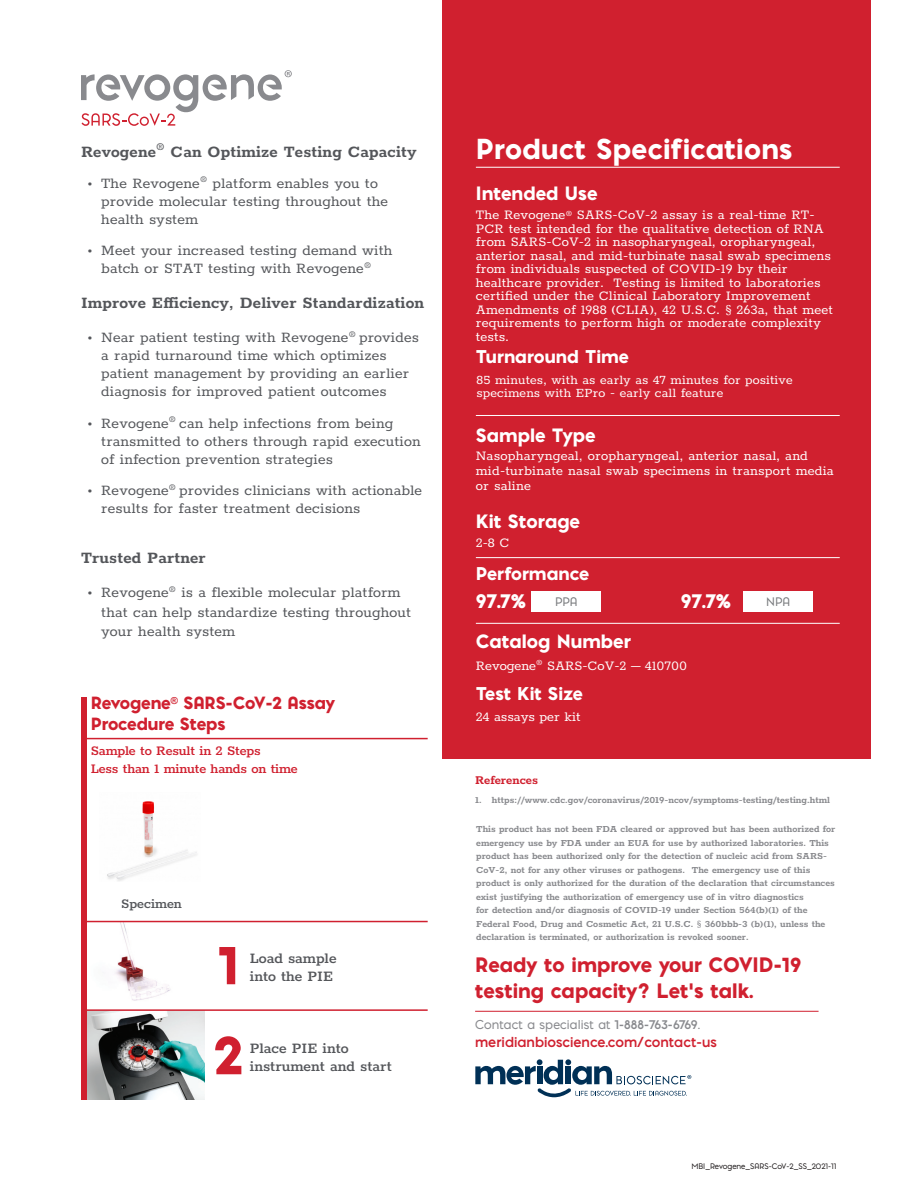
<style>
.page{position:relative;width:918px;height:1188px;background:#fff}
.page>*{position:absolute;margin:0;border:0;box-sizing:border-box;transform-origin:0 0}
.Body_Copy{font:900 51px "Pontiac";color:#d0202f}
.t1{font:900 27px "Pontiac";letter-spacing:.01em;color:#fff}
.t2{font:900 19.5px/25.5px "Pontiac";color:#d0202f}
.Body_Copy-2{font:900 18.75px "Pontiac";color:#fff}
.t3{font:700 18px "Rokkitt";letter-spacing:.01em;color:#54565a}
.Body_Copy-3{font:900 18px "Pontiac";color:#fff}
.Body_Copy-4{font:900 17.25px "Pontiac";color:#fff}
.t4{font:16.5px/18px "Rokkitt";letter-spacing:.01em;color:#54565a}
.Body_Copy-5{font:600 16.5px "Rokkitt";color:#54565a}
.t5{font:900 16.5px "Pontiac";letter-spacing:-.01em;color:#d0202f}
.t6{font:15px/13.5px "Rokkitt";letter-spacing:.01em;color:#fff}
.t7{font:600 15px "Rokkitt";letter-spacing:-.01em;color:#d0202f}
.Body_Copy-6{font:600 15px "Rokkitt";color:#54565a}
.t8{font:14.4px/12.9px "Rokkitt";letter-spacing:.01em;color:#fff}
.Body_Subhead{font:700 13.5px "Pontiac";color:#d0202f}
.Legal_header{font:700 13.5px "Rokkitt";color:#d0202f}
.t9{font:12px "Pontiac";letter-spacing:.01em;color:#898a8e}
.t10{font:11.55px "Pontiac";color:#787a7d}
.Legal_2{font:700 10.5px/13.5px "Rokkitt";color:#898a8e}
.t11{font:7.5px "Pontiac";color:#231f20}
.s1{font-weight:700}
</style>
<div class="page">
<div style="left:442px;top:0;width:429px;height:758px;background:#d0202f"></div>
<svg style="left:81px;top:70px;width:211px;height:56px"></svg>
<svg style="left:475px;top:1059px;width:216px;height:38px"></svg>
<hr style="left:475px;top:1011px;width:344px;height:1px;background:#d0202f">
<img style="left:107px;top:801px;width:90px;height:80px">
<hr style="left:84px;top:738px;width:344px;height:1px;background:#d0202f">
<img style="left:87px;top:922px;width:117px;height:79px">
<img style="left:87px;top:1011px;width:117px;height:88px">
<hr style="left:84px;top:921px;width:344px;height:1px;background:#d0202f">
<hr style="left:84px;top:1009px;width:344px;height:2px;background:#d0202f">
<div style="left:81px;top:697px;width:6px;height:402px;background:#d0202f"></div>
<hr style="left:476px;top:167px;width:364px;height:1px;background:#fff">
<hr style="left:476px;top:415px;width:364px;height:1px;background:#fff">
<hr style="left:476px;top:557px;width:364px;height:1px;background:#fff">
<hr style="left:476px;top:623px;width:364px;height:1px;background:#fff">
<div style="left:743px;top:591px;width:70px;height:21px;background:#fff"></div>
<div style="left:531px;top:591px;width:70px;height:21px;background:#fff"></div>
<p class="t3" style="left:81px;top:138px;width:337px">Revogene<sup>®</sup> Can Optimize Testing Capacity</p>
<p class="t4" style="left:101px;top:173px;width:289px;text-indent:-14px">• The Revogene<sup>®</sup> platform enables you to provide molecular testing throughout the health system</p>
<p class="t4" style="left:88px;top:240px;width:306px;text-align:center">• Meet your increased testing demand with batch or STAT testing with Revogene<sup>®</sup></p>
<p class="t3" style="left:81px;top:289px;width:345px">Improve Efficiency, Deliver Standardization</p>
<p class="t4" style="left:101px;top:327px;width:319px;text-indent:-14px">• Near patient testing with Revogene<sup>®</sup> provides a rapid turnaround time which optimizes patient management by providing an earlier diagnosis for improved patient outcomes</p>
<p class="t4" style="left:101px;top:413px;width:321px;text-indent:-14px">• Revogene<sup>®</sup> can help infections from being transmitted to others through rapid execution of infection prevention strategies</p>
<p class="t4" style="left:101px;top:480px;width:322px;text-indent:-14px">• Revogene<sup>®</sup> provides clinicians with actionable results for faster treatment decisions</p>
<p class="t3" style="left:81px;top:544px;width:126px">Trusted Partner</p>
<p class="t4" style="left:101px;top:582px;width:311px;line-height:19.5px;text-indent:-14px">• Revogene<sup>®</sup> is a flexible molecular platform that can help standardize testing throughout your health system</p>
<p class="t5" style="left:91px;top:691px;width:246px">Revogene<sup>®</sup> SARS-CoV-2 Assay</p>
<p class="t5" style="left:91px;top:711px;width:136px">Procedure Steps</p>
<p class="t7" style="left:91px;top:740px;width:171px">Sample to Result in 2 Steps</p>
<p class="t7" style="left:91px;top:758px;width:209px">Less than 1 minute hands on time</p>
<p class="Body_Copy-6" style="left:121px;top:893px;width:62px">Specimen</p>
<p class="Body_Copy" style="left:218px;top:926px;width:22px">1</p>
<p class="Body_Copy-5" style="left:250px;top:946px;width:88px">Load sample</p>
<p class="Body_Copy-5" style="left:250px;top:964px;width:85px">into the PIE</p>
<p class="Body_Copy" style="left:214px;top:1016px;width:31px">2</p>
<p class="Body_Copy-5" style="left:250px;top:1037px;width:100px">Place PIE into</p>
<p class="Body_Copy-5" style="left:250px;top:1055px;width:143px">instrument and start</p>
<p class="t1" style="left:476px;top:128px;width:318px">Product Specifications</p>
<p class="Body_Copy-3" style="left:476px;top:179px;width:123px">Intended Use</p>
<p class="t6" style="left:476px;top:207px;width:359px">The Revogene<sup>®</sup> SARS-CoV-2 assay is a real-time RT-PCR test intended for the qualitative detection of RNA from SARS-CoV-2 in nasopharyngeal, oropharyngeal, anterior nasal, and mid-turbinate nasal swab specimens from individuals suspected of COVID-19 by their healthcare provider. Testing is limited to laboratories certified under the Clinical Laboratory Improvement Amendments of 1988 (CLIA), 42 U.S.C. § 263a, that meet requirements to perform high or moderate complexity tests.</p>
<p class="Body_Copy-4" style="left:476px;top:344px;width:155px">Turnaround Time</p>
<p class="t8" style="left:477px;top:373px;width:318px">85 minutes, with as early as 47 minutes for positive specimens with EPro - early call feature</p>
<p class="Body_Copy-3" style="left:476px;top:422px;width:121px">Sample Type</p>
<p class="t6" style="left:476px;top:447px;width:359px;line-height:15px">Nasopharyngeal, oropharyngeal, anterior nasal, and mid-turbinate nasal swab specimens in transport media or saline</p>
<p class="Body_Copy-3" style="left:476px;top:508px;width:106px">Kit Storage</p>
<p class="t6" style="left:476px;top:535px;width:35px">2-8 C</p>
<p class="Body_Copy-4" style="left:476px;top:561px;width:115px">Performance</p>
<p class="Body_Copy-2" style="left:476px;top:587px;width:51px">97.7%</p>
<p class="t10" style="left:555px;top:593px;width:24px">PPA</p>
<p class="Body_Copy-2" style="left:681px;top:587px;width:51px">97.7%</p>
<p class="t10" style="left:766px;top:593px;width:26px">NPA</p>
<p class="Body_Copy-3" style="left:476px;top:627px;width:157px">Catalog Number</p>
<p class="t6" style="left:476px;top:658px;width:213px">Revogene<sup>®</sup> SARS-CoV-2 – 410700</p>
<p class="Body_Copy-4" style="left:476px;top:680px;width:109px">Test Kit Size</p>
<p class="t6" style="left:476px;top:709px;width:106px">24 assays per kit</p>
<p class="Legal_header" style="left:475px;top:770px;width:64px">References</p>
<p class="Legal_2" style="left:475px;top:792px;width:356px">1. https://www.cdc.gov/coronavirus/2019-ncov/symptoms-testing/testing.html</p>
<p class="Legal_2" style="left:476px;top:822px;width:361px">This product has not been FDA cleared or approved but has been authorized for emergency use by FDA under an EUA for use by authorized laboratories. This product has been authorized only for the detection of nucleic acid from SARS-CoV-2, not for any other viruses or pathogens. The emergency use of this product is only authorized for the duration of the declaration that circumstances exist justifying the authorization of emergency use of in vitro diagnostics<br>for detection and/or diagnosis of COVID-19 under Section 564(b)(1) of the Federal Food, Drug and Cosmetic Act, 21 U.S.C. § 360bbb-3 (b)(1), unless the declaration is terminated, or authorization is revoked sooner.</p>
<p class="t2" style="left:475px;top:951px;width:328px">Ready to improve your COVID-19 testing capacity? Let’s talk.</p>
<p class="t9" style="left:475px;top:1015px;width:226px">Contact a specialist at <span class="s1">1-888-763-6769</span>.</p>
<p class="Body_Subhead" style="left:475px;top:1032px;width:243px">meridianbioscience.com/contact-us</p>
<p class="t11" style="left:691px;top:1161px;width:147px">MBI_Revogene_SARS-CoV-2_SS_2021-11</p>
</div>
